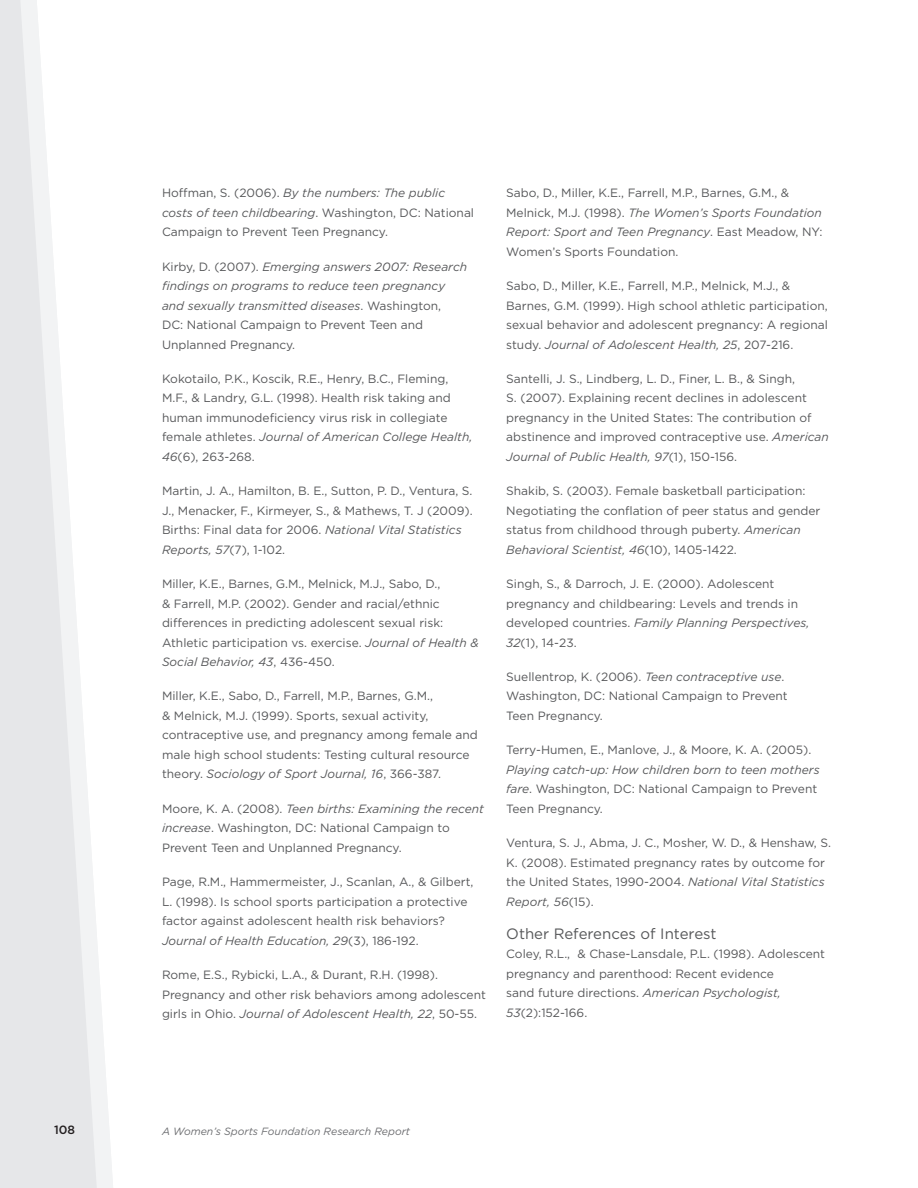
<style>
.page{position:relative;width:918px;height:1188px;background:#fff}
.page>*{position:absolute;margin:0;border:0;box-sizing:border-box;transform-origin:0 0}
.subhead_2__book__no{font:15px "Gotham";color:#57585a}
.body_copy{font:12px/19.5px "Gotham";color:#57585a}
.body_copy-2{font:italic 12px/19.5px "Gotham";color:#57585a}
.t1{font:500 12px "Gotham";color:#231f20}
.t2{font:italic 10.5px "Gotham";color:#6c6d70}
.s1{font-style:italic}
.s2{font-style:normal}
</style>
<div class="page">
<svg style="left:97px;top:945px;width:16px;height:243px;fill:#f2f3f4"></svg>
<svg style="left:0;top:0;width:97px;height:1188px;fill:#e6e7e9"></svg>
<p class="body_copy" style="left:162px;top:183px;width:314px">Hoffman, S. (2006). <span class="s1">By the numbers: The public costs of teen childbearing</span>. Washington, DC: National<br>Campaign to Prevent Teen Pregnancy.</p>
<p class="body_copy-2" style="left:162px;top:256px;width:307px"><span class="s2">Kirby, D. (2007).</span> Emerging answers 2007: Research findings on programs to reduce teen pregnancy and sexually transmitted diseases<span class="s2">. Washington,<br>DC: National Campaign to Prevent Teen and Unplanned Pregnancy.</span></p>
<p class="body_copy" style="left:162px;top:369px;width:312px">Kokotailo, P.K., Koscik, R.E., Henry, B.C., Fleming, M.F., &amp; Landry, G.L. (1998). Health risk taking and human immunodeficiency virus risk in collegiate female athletes. <span class="s1">Journal of American College Health, 46</span>(6), 263-268.</p>
<p class="body_copy" style="left:162px;top:481px;width:312px">Martin, J. A., Hamilton, B. E., Sutton, P. D., Ventura, S.<br>J., Menacker, F., Kirmeyer, S., &amp; Mathews, T. J (2009).<br>Births: Final data for 2006. <span class="s1">National Vital Statistics Reports, 57</span>(7), 1-102.</p>
<p class="body_copy" style="left:162px;top:574px;width:318px">Miller, K.E., Barnes, G.M., Melnick, M.J., Sabo, D.,<br>&amp; Farrell, M.P. (2002). Gender and racial/ethnic differences in predicting adolescent sexual risk:<br>Athletic participation vs. exercise. <span class="s1">Journal of Health &amp; Social Behavior, 43</span>, 436-450.</p>
<p class="body_copy" style="left:162px;top:686px;width:317px">Miller, K.E., Sabo, D., Farrell, M.P., Barnes, G.M.,<br>&amp; Melnick, M.J. (1999). Sports, sexual activity, contraceptive use, and pregnancy among female and male high school students: Testing cultural resource theory. <span class="s1">Sociology of Sport Journal, 16</span>, 366-387.</p>
<p class="body_copy" style="left:162px;top:799px;width:323px">Moore, K. A. (2008). <span class="s1">Teen births: Examining the recent increase</span>. Washington, DC: National Campaign to<br>Prevent Teen and Unplanned Pregnancy.</p>
<p class="body_copy" style="left:162px;top:872px;width:313px">Page, R.M., Hammermeister, J., Scanlan, A., &amp; Gilbert, L. (1998). Is school sports participation a protective factor against adolescent health risk behaviors?<br><span class="s1">Journal of Health Education, 29</span>(3), 186-192.</p>
<p class="body_copy" style="left:162px;top:965px;width:325px">Rome, E.S., Rybicki, L.A., &amp; Durant, R.H. (1998).<br>Pregnancy and other risk behaviors among adolescent girls in Ohio. <span class="s1">Journal of Adolescent Health, 22</span>, 50-55.</p>
<p class="body_copy" style="left:506px;top:183px;width:318px">Sabo, D., Miller, K.E., Farrell, M.P., Barnes, G.M., &amp; Melnick, M.J. (1998). <span class="s1">The Women’s Sports Foundation Report: Sport and Teen Pregnancy</span>. East Meadow, NY:<br>Women’s Sports Foundation.</p>
<p class="body_copy" style="left:506px;top:276px;width:323px">Sabo, D., Miller, K.E., Farrell, M.P., Melnick, M.J., &amp; Barnes, G.M. (1999). High school athletic participation, sexual behavior and adolescent pregnancy: A regional study. <span class="s1">Journal of Adolescent Health, 25</span>, 207-216.</p>
<p class="body_copy" style="left:506px;top:369px;width:324px">Santelli, J. S., Lindberg, L. D., Finer, L. B., &amp; Singh,<br>S. (2007). Explaining recent declines in adolescent pregnancy in the United States: The contribution of abstinence and improved contraceptive use. <span class="s1">American Journal of Public Health, 97</span>(1), 150-156.</p>
<p class="body_copy" style="left:506px;top:481px;width:316px">Shakib, S. (2003). Female basketball participation:<br>Negotiating the conflation of peer status and gender status from childhood through puberty. <span class="s1">American Behavioral Scientist, 46</span>(10), 1405-1422.</p>
<p class="body_copy" style="left:506px;top:574px;width:305px">Singh, S., &amp; Darroch, J. E. (2000). Adolescent pregnancy and childbearing: Levels and trends in developed countries. <span class="s1">Family Planning Perspectives, 32</span>(1), 14-23.</p>
<p class="body_copy" style="left:506px;top:667px;width:283px">Suellentrop, K. (2006). <span class="s1">Teen contraceptive use</span>.<br>Washington, DC: National Campaign to Prevent<br>Teen Pregnancy.</p>
<p class="body_copy" style="left:506px;top:740px;width:315px">Terry-Humen, E., Manlove, J., &amp; Moore, K. A. (2005).<br><span class="s1">Playing catch-up: How children born to teen mothers fare</span>. Washington, DC: National Campaign to Prevent Teen Pregnancy.</p>
<p class="body_copy" style="left:506px;top:833px;width:326px">Ventura, S. J., Abma, J. C., Mosher, W. D., &amp; Henshaw, S.<br>K. (2008). Estimated pregnancy rates by outcome for the United States, 1990-2004. <span class="s1">National Vital Statistics Report, 56</span>(15).</p>
<p class="subhead_2__book__no" style="left:506px;top:924px;width:212px">Other References of Interest</p>
<p class="body_copy" style="left:506px;top:944px;width:320px">Coley, R.L., &amp; Chase-Lansdale, P.L. (1998). Adolescent pregnancy and parenthood: Recent evidence<br>sand future directions. <span class="s1">American Psychologist, 53</span>(2):152‑166.</p>
<p class="t1" style="left:54px;top:1122px;width:22px">108</p>
<p class="t2" style="left:162px;top:1124px;width:250px">A Women’s Sports Foundation Research Report</p>
</div>
